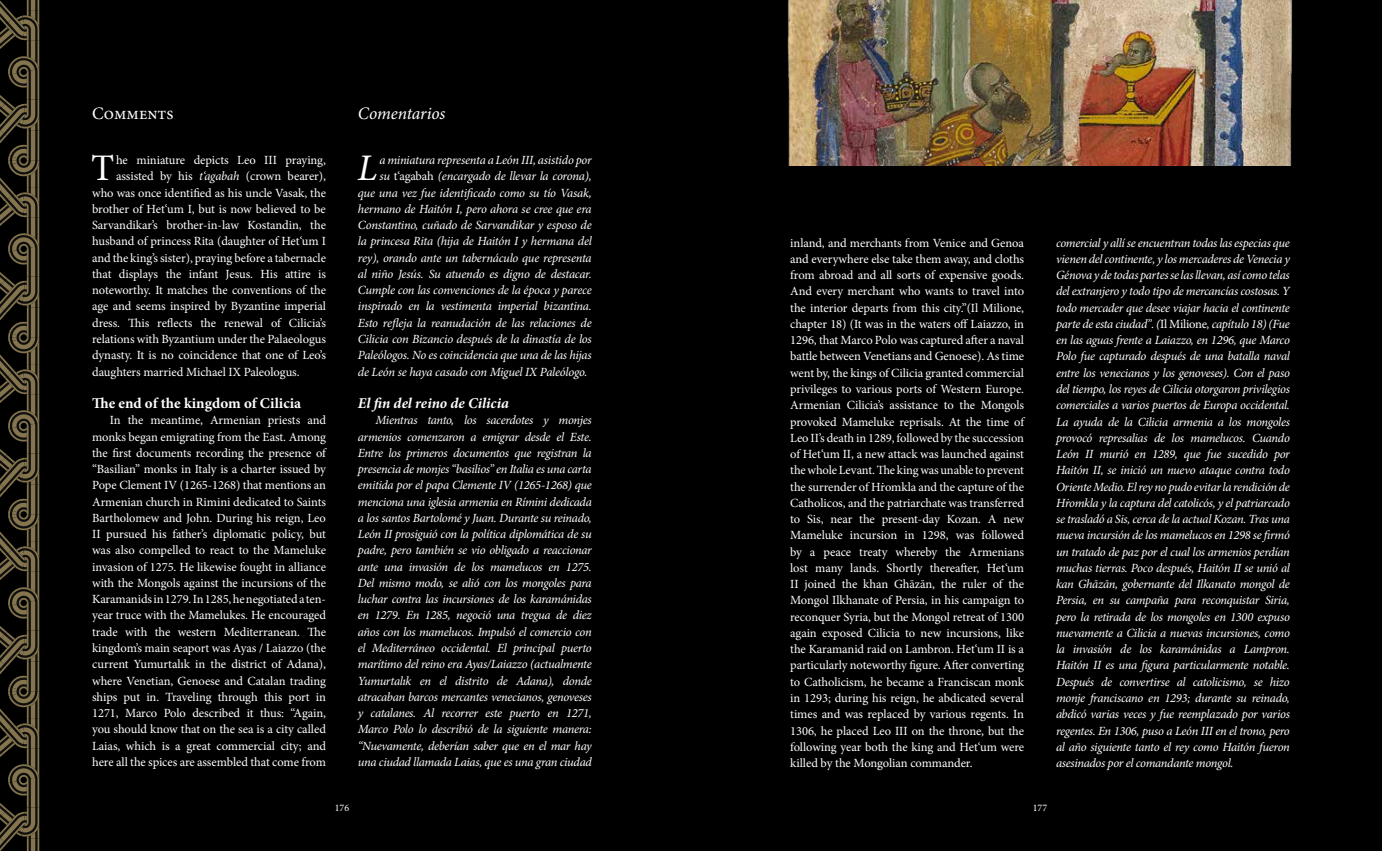
<style>
.page{position:relative;width:1382px;height:851px;background:#fff}
.page>*{position:absolute;margin:0;border:0;box-sizing:border-box;transform-origin:0 0}
.t1{font:37.5px "Minion Pro";color:#fff}
.t2{font:italic 37.5px "Minion Pro";color:#fff}
.t3{font:italic 17.5px "Minion Pro";letter-spacing:-.005em;color:#fff}
.t4{font:17.5px "Minion Pro";color:#fff}
.t5{font:700 15px "Minion Pro";color:#fff}
.t6{font:italic 700 15px "Minion Pro";color:#fff}
.t7{font:italic 12.5px/16.2px "Minion Pro";letter-spacing:-.02em;color:#fff;text-align:justify}
.t8{font:12.5px/16.2px "Minion Pro";letter-spacing:-.005em;color:#fff;text-align:justify}
.t9{font:10px "Minion Pro";color:#fff}
.s1{font-style:italic}
.s2{font-style:normal}
.s3{font-family:"Minion 3"}
</style>
<div class="page">
<div style="left:691px;top:0;width:691px;height:850px;background:#000"></div>
<div style="left:0;top:0;width:691px;height:850px;background:#000"></div>
<svg style="left:0;top:0;width:40px;height:850px"></svg>
<img style="left:787px;top:0;width:506px;height:166px">
<h2 class="t4" style="left:92px;top:102px;width:83px">Comments</h2>
<h1 class="t1" style="left:91px;top:143px;width:25px">T</h1>
<p class="t8" style="left:116px;top:152px;width:211px">he miniature depicts Leo III praying,</p>
<p class="t8" style="left:116px;top:168px;width:211px">assisted by his <span class="s1">t‘agabah</span> (crown bearer),</p>
<p class="t8" style="left:92px;top:184px;width:235px">who was once identified as his uncle Vasak, the</p>
<p class="t8" style="left:92px;top:201px;width:235px">brother of Het‘um I, but is now believed to be</p>
<p class="t8" style="left:92px;top:217px;width:235px">Sarvandikar’s brother-in-law Kostandin, the</p>
<p class="t8" style="left:92px;top:233px;width:235px">husband of princess Rita (daughter of Het‘um I</p>
<p class="t8" style="left:92px;top:249px;width:235px">and the king’s sister), praying before a tabernacle</p>
<p class="t8" style="left:92px;top:266px;width:235px">that displays the infant Jesus. His attire is</p>
<p class="t8" style="left:92px;top:282px;width:235px">noteworthy. It matches the conventions of the</p>
<p class="t8" style="left:92px;top:298px;width:235px">age and seems inspired by Byzantine imperial</p>
<p class="t8" style="left:92px;top:314px;width:235px">dress. This reflects the renewal of Cilicia’s</p>
<p class="t8" style="left:92px;top:331px;width:235px">relations with Byzantium under the Palaeologus</p>
<p class="t8" style="left:92px;top:347px;width:235px">dynasty. It is no coincidence that one of Leo’s</p>
<p class="t8" style="left:92px;top:363px;width:209px">daughters married Michael IX Paleologus.</p>
<p class="t5" style="left:92px;top:392px;width:211px">The end of the kingdom of Cilicia</p>
<p class="t8" style="left:92px;top:412px;width:235px;text-indent:18px">In the meantime, Armenian priests and monks began emigrating from the East. Among the first documents recording the presence of “Basilian” monks in Italy is a charter issued by Pope Clement IV (1265-1268) that mentions an Armenian church in Rimini dedicated to Saints Bartholomew and John. During his reign, Leo II pursued his father’s diplomatic policy, but was also compelled to react to the Mameluke invasion of 1275. He likewise fought in alliance with the Mongols against the incursions of the Karamanids in 1279. In 1285, he negotiated a ten&shy;year truce with the Mamelukes. He encouraged trade with the western Mediterranean. The kingdom’s main seaport was Ayas / Laiazzo (the current Yumurtalık in the district of Adana), where Venetian, Genoese and Catalan trading ships put in. Traveling through this port in 1271, Marco Polo described it thus: “Again, you should know that on the sea is a city called Laias, which is a great commercial city; and here all the spices are assembled that come from</p>
<h2 class="t3" style="left:358px;top:101px;width:89px">Comentarios</h2>
<h1 class="t2" style="left:358px;top:143px;width:21px">L</h1>
<p class="t7" style="left:379px;top:152px;width:214px">a miniatura representa a León III, asistido por</p>
<p class="t7" style="left:379px;top:168px;width:214px">su <span class="s2">t‘agabah</span> (encargado de llevar la corona),</p>
<p class="t7" style="left:358px;top:184px;width:235px">que una vez fue identificado como su tío Vasak,</p>
<p class="t7" style="left:358px;top:201px;width:235px">hermano de Haitón I, pero ahora se cree que era</p>
<p class="t7" style="left:358px;top:217px;width:235px">Constantino, cuñado de Sarvandikar y esposo de</p>
<p class="t7" style="left:358px;top:233px;width:235px">la princesa Rita (hija de Haitón I y hermana del</p>
<p class="t7" style="left:358px;top:249px;width:235px">rey), orando ante un tabernáculo que representa</p>
<p class="t7" style="left:358px;top:266px;width:235px">al niño Jesús. Su atuendo es digno de destacar.</p>
<p class="t7" style="left:358px;top:282px;width:235px">Cumple con las convenciones de la época y parece</p>
<p class="t7" style="left:358px;top:298px;width:235px">inspirado en la vestimenta imperial bizantina.</p>
<p class="t7" style="left:358px;top:314px;width:235px">Esto refleja la reanudación de las relaciones de</p>
<p class="t7" style="left:358px;top:331px;width:235px">Cilicia con Bizancio después de la dinastía de los</p>
<p class="t7" style="left:358px;top:347px;width:235px">Paleólogos. No es coincidencia que una de las hijas</p>
<p class="t7" style="left:358px;top:363px;width:231px">de León se haya casado con Miguel IX Paleólogo.</p>
<p class="t6" style="left:358px;top:392px;width:153px">El fin del reino de Cilicia</p>
<p class="t7" style="left:358px;top:412px;width:236px;text-indent:18px">Mientras tanto, los sacerdotes y monjes armenios comenzaron a emigrar desde el Este.<br>Entre los primeros documentos que registran la presencia de monjes “basilios” en Italia es una carta emitida por el papa Clemente IV (1265-1268) que menciona una iglesia armenia en Rímini dedicada a los santos Bartolomé y Juan. Durante su reinado, León II prosiguió con la política diplomática de su padre, pero también se vio obligado a reaccionar ante una invasión de los mamelucos en 1275.<br>Del mismo modo, se alió con los mongoles para luchar contra las incursiones de los karamánidas en 1279. En 1285, negoció una tregua de diez años con los mamelucos. Impulsó el comercio con el Mediterráneo occidental. El principal puerto marítimo del reino era Ayas/Laiazzo (actualmente Yumurtalık en el distrito de Adana), donde atracaban barcos mercantes venecianos, genoveses y catalanes. Al recorrer este puerto en 1271, Marco Polo lo describió de la siguiente manera: “Nuevamente, deberían saber que en el mar hay una ciudad llamada Laias, que es una gran ciudad</p>
<p class="t8" style="left:790px;top:234px;width:235px">inland, and merchants from Venice and Genoa and everywhere else take them away, and cloths from abroad and all sorts of expensive goods.<br>And every merchant who wants to travel into the interior departs from this city.”(Il Milione, chapter 18) (It was in the waters off Laiazzo, in 1296, that Marco Polo was captured after a naval battle between Venetians and Genoese). As time went by, the kings of Cilicia granted commercial privileges to various ports of Western Europe.<br>Armenian Cilicia’s assistance to the Mongols provoked Mameluke reprisals. At the time of Leo II’s death in 1289, followed by the succession of Het‘um II, a new attack was launched against the whole Levant. The king was unable to prevent the surrender of H<span class="s3">ṙ</span>omkla and the capture of the Catholicos, and the patriarchate was transferred to Sis, near the present-day Kozan. A new Mameluke incursion in 1298, was followed by a peace treaty whereby the Armenians lost many lands. Shortly thereafter, Het‘um II joined the khan Ghāzān, the ruler of the Mongol Ilkhanate of Persia, in his campaign to reconquer Syria, but the Mongol retreat of 1300 again exposed Cilicia to new incursions, like the Karamanid raid on Lambron. Het‘um II is a particularly noteworthy figure. After converting to Catholicism, he became a Franciscan monk in 1293; during his reign, he abdicated several times and was replaced by various regents. In 1306, he placed Leo III on the throne, but the following year both the king and Het‘um were killed by the Mongolian commander.</p>
<p class="t7" style="left:1056px;top:234px;width:236px">comercial y allí se encuentran todas las especias que vienen del continente, y los mercaderes de Venecia y Génova y de todas partes se las llevan, así como telas del extranjero y todo tipo de mercancías costosas. Y todo mercader que desee viajar hacia el continente parte de esta ciudad”. (<span class="s2">Il Milione</span>, capítulo 18) (Fue en las aguas frente a Laiazzo, en 1296, que Marco Polo fue capturado después de una batalla naval entre los venecianos y los genoveses). Con el paso del tiempo, los reyes de Cilicia otorgaron privilegios comerciales a varios puertos de Europa occidental.<br>La ayuda de la Cilicia armenia a los mongoles provocó represalias de los mamelucos. Cuando León II murió en 1289, que fue sucedido por Haitón II, se inició un nuevo ataque contra todo Oriente Medio. El rey no pudo evitar la rendición de H<span class="s3">ṙ</span>omkla y la captura del catolicós, y el patriarcado se trasladó a Sis, cerca de la actual Kozan. Tras una nueva incursión de los mamelucos en 1298 se firmó un tratado de paz por el cual los armenios perdían muchas tierras. Poco después, Haitón II se unió al kan Ghāzān, gobernante del Ilkanato mongol de Persia, en su campaña para reconquistar Siria, pero la retirada de los mongoles en 1300 expuso nuevamente a Cilicia a nuevas incursiones, como la invasión de los karamánidas a Lampron.<br>Haitón II es una figura particularmente notable.<br>Después de convertirse al catolicismo, se hizo monje franciscano en 1293; durante su reinado, abdicó varias veces y fue reemplazado por varios regentes. En 1306, puso a León III en el trono, pero al año siguiente tanto el rey como Haitón fueron asesinados por el comandante mongol.</p>
<p class="t9" style="left:335px;top:801px;width:16px">176</p>
<p class="t9" style="left:1033px;top:801px;width:16px">177</p>
</div>
